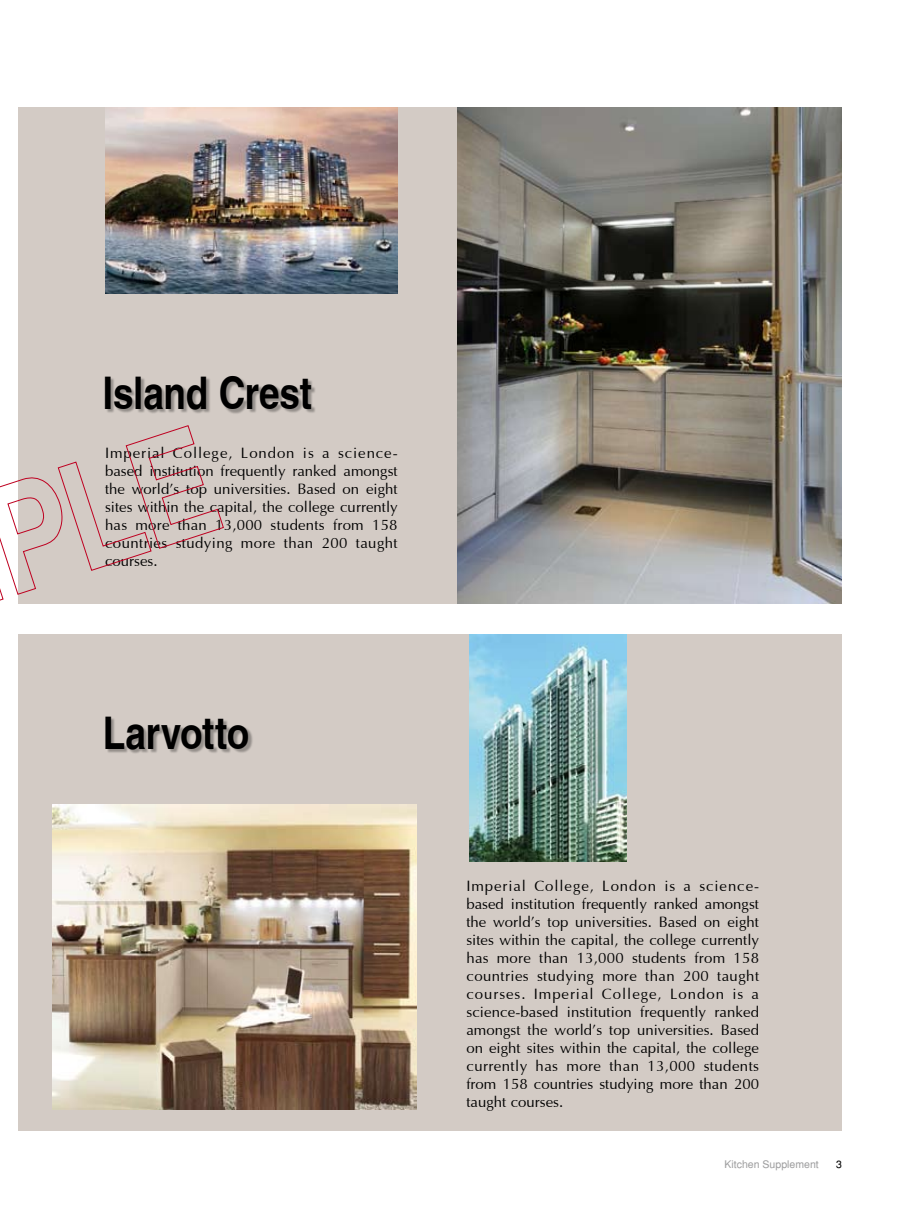
<style>
.page{position:relative;width:906px;height:1212px;background:#fff}
.page>*{position:absolute;margin:0;border:0;box-sizing:border-box;transform-origin:0 0}
.t1{font:700 condensed 45px "Helvetica";letter-spacing:-.005em;color:#000}
.t2{font:15px/18px "Optimum";color:#000;text-align:justify}
.t3{font:10.5px "Helvetica";color:#9f9fa0}
.t4{font:10.5px "Helvetica";color:#000}
</style>
<div class="page">
<div style="left:18px;top:107px;width:823px;height:496px;background:#d3cbc5"></div>
<div style="left:18px;top:634px;width:823px;height:496px;background:#d3cbc5"></div>
<img style="left:469px;top:634px;width:157px;height:228px">
<img style="left:457px;top:107px;width:384px;height:496px">
<img style="left:105px;top:107px;width:293px;height:187px">
<img style="left:52px;top:805px;width:364px;height:304px">
<div style="left:106px;top:377px;width:210px;height:37px;background:#000;opacity:.3"></div>
<div style="left:107px;top:718px;width:146px;height:36px;background:#000;opacity:.3"></div>
<svg style="left:0;top:425px;width:224px;height:179px"></svg>
<h1 class="t1" style="left:103px;top:365px;width:211px">Island Crest</h1>
<p class="t2" style="left:105px;top:444px;width:294px">Imperial College, London is a science&shy;based institution frequently ranked amongst the world’s top universities. Based on eight sites within the capital, the college currently has more than 13,000 students from 158 countries studying more than 200 taught courses.</p>
<h1 class="t1" style="left:103px;top:705px;width:148px">Larvotto</h1>
<p class="t2" style="left:466px;top:877px;width:294px">Imperial College, London is a science&shy;based institution frequently ranked amongst the world’s top universities. Based on eight sites within the capital, the college currently has more than 13,000 students from 158 countries studying more than 200 taught courses. Imperial College, London is a science-based institution frequently ranked amongst the world’s top universities. Based on eight sites within the capital, the college currently has more than 13,000 students from 158 countries studying more than 200 taught courses.</p>
<p class="t3" style="left:724px;top:1158px;width:96px">Kitchen Supplement</p>
<p class="t4" style="left:836px;top:1158px;width:7px">3</p>
</div>
